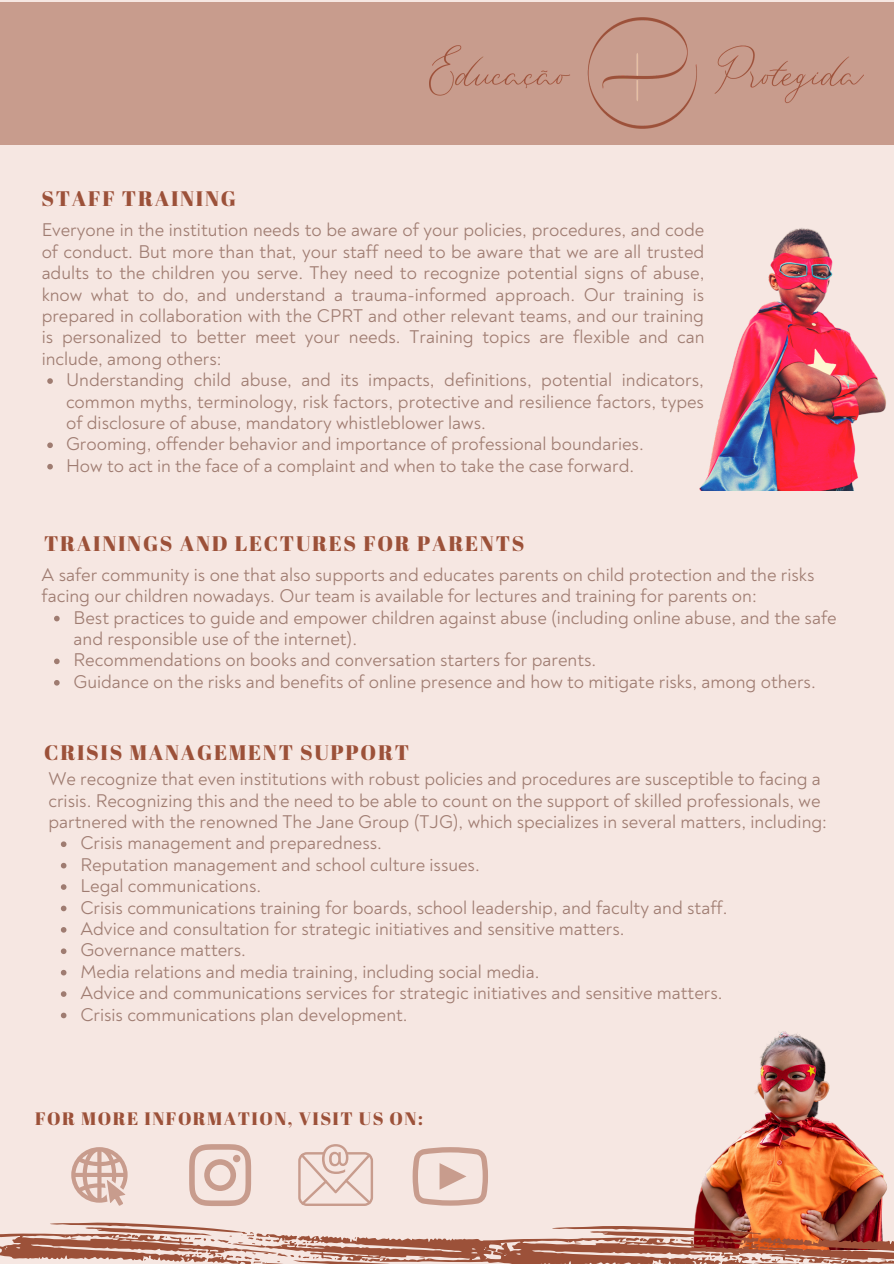
<style>
.page{position:relative;width:894px;height:1264px;background:#fff}
.page>*{position:absolute;margin:0;border:0;box-sizing:border-box;transform-origin:0 0}
.t1{font:21px "Abril Fatface";letter-spacing:.08em;color:#9c5139}
.t2{font:18.75px/21.5px "Noah";color:#663627}
.t3{font:18px "Abril Fatface";letter-spacing:.08em;color:#9c5139}
</style>
<div class="page">
<div style="left:0;top:0;width:893px;height:1263px;background:#f6e7e2"></div>
<div style="left:0;top:2px;width:893px;height:142px;background:#c89c8d"></div>
<img style="left:694px;top:1031px;width:194px;height:191px">
<svg style="left:0;top:1222px;width:893px;height:42px"></svg>
<img style="left:699px;top:228px;width:187px;height:262px">
<svg style="left:71px;top:1147px;width:57px;height:58px"></svg>
<svg style="left:189px;top:1144px;width:62px;height:61px"></svg>
<div style="left:233px;top:1154px;width:7px;height:8px;background:#c89c8d;border-radius:50%"></div>
<svg style="left:298px;top:1144px;width:75px;height:61px"></svg>
<svg style="left:412px;top:1147px;width:76px;height:58px"></svg>
<svg style="left:61px;top:841px;width:5px;height:6px"></svg>
<svg style="left:61px;top:862px;width:5px;height:6px"></svg>
<svg style="left:61px;top:884px;width:5px;height:5px"></svg>
<svg style="left:61px;top:905px;width:5px;height:6px"></svg>
<svg style="left:61px;top:927px;width:5px;height:5px"></svg>
<svg style="left:61px;top:948px;width:5px;height:6px"></svg>
<svg style="left:61px;top:969px;width:5px;height:6px"></svg>
<svg style="left:61px;top:991px;width:5px;height:5px"></svg>
<svg style="left:61px;top:1012px;width:5px;height:6px"></svg>
<svg style="left:47px;top:378px;width:6px;height:6px"></svg>
<svg style="left:47px;top:442px;width:6px;height:6px"></svg>
<svg style="left:47px;top:464px;width:6px;height:5px"></svg>
<svg style="left:54px;top:615px;width:6px;height:6px"></svg>
<svg style="left:54px;top:658px;width:6px;height:6px"></svg>
<svg style="left:54px;top:680px;width:6px;height:5px"></svg>
<img style="left:429px;top:17px;width:434px;height:112px">
<p class="t1" style="left:42px;top:184px;width:196px">STAFF TRAINING</p>
<p class="t2" style="left:42px;top:220px;width:664px;text-align:justify">Everyone in the institution needs to be aware of your policies, procedures, and code of conduct. But more than that, your staff need to be aware that we are all trusted adults to the children you serve. They need to recognize potential signs of abuse, know what to do, and understand a trauma-informed approach. Our training is prepared in collaboration with the CPRT and other relevant teams, and our training is personalized to better meet your needs. Training topics are flexible and can include, among others:</p>
<p class="t2" style="left:66px;top:369px;width:639px">Understanding child abuse, and its impacts, definitions, potential indicators, common myths, terminology, risk factors, protective and resilience factors, types of disclosure of abuse, mandatory whistleblower laws.<br>Grooming, offender behavior and importance of professional boundaries.<br>How to act in the face of a complaint and when to take the case forward.</p>
<p class="t1" style="left:44px;top:529px;width:481px">TRAININGS AND LECTURES FOR PARENTS</p>
<p class="t2" style="left:42px;top:564px;width:774px">A safer community is one that also supports and educates parents on child protection and the risks facing our children nowadays. Our team is available for lectures and training for parents on:</p>
<p class="t2" style="left:73px;top:607px;width:764px">Best practices to guide and empower children against abuse (including online abuse, and the safe and responsible use of the internet).<br>Recommendations on books and conversation starters for parents.<br>Guidance on the risks and benefits of online presence and how to mitigate risks, among others.</p>
<p class="t1" style="left:44px;top:738px;width:366px">CRISIS MANAGEMENT SUPPORT</p>
<p class="t2" style="left:48px;top:768px;width:779px">We recognize that even institutions with robust policies and procedures are susceptible to facing a crisis. Recognizing this and the need to be able to count on the support of skilled professionals, we partnered with the renowned The Jane Group (TJG), which specializes in several matters, including:</p>
<p class="t2" style="left:80px;top:832px;width:648px">Crisis management and preparedness.<br>Reputation management and school culture issues.<br>Legal communications.<br>Crisis communications training for boards, school leadership, and faculty and staff.<br>Advice and consultation for strategic initiatives and sensitive matters.<br>Governance matters.<br>Media relations and media training, including social media.<br>Advice and communications services for strategic initiatives and sensitive matters.<br>Crisis communications plan development.</p>
<p class="t3" style="left:35px;top:1106px;width:389px">FOR MORE INFORMATION, VISIT US ON:</p>
</div>
